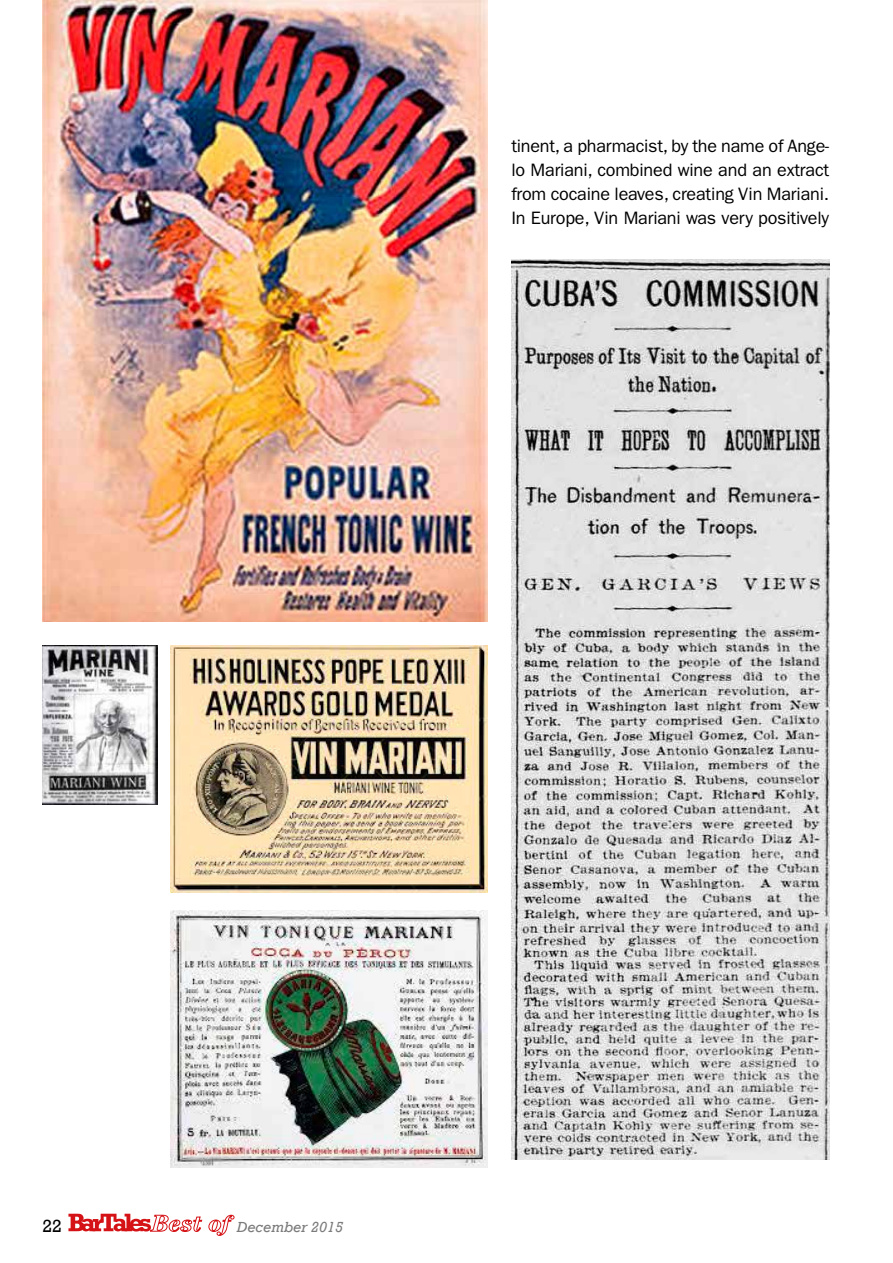
<style>
.page{position:relative;width:893px;height:1263px;background:#fff}
.page>*{position:absolute;margin:0;border:0;box-sizing:border-box;transform-origin:0 0}
.t1{font:18px/24px "ITC Franklin Gothic Std";letter-spacing:-.01em;color:#000;text-align:justify}
.t2{font:18px "Rockwell";color:#000}
.t3{font:italic 15px "Rockwell";color:#7c7b7b}
</style>
<div class="page">
<svg style="left:68px;top:1214px;width:167px;height:22px"></svg>
<img style="left:43px;top:646px;width:115px;height:159px">
<img style="left:43px;top:0;width:445px;height:622px">
<img style="left:170px;top:910px;width:318px;height:257px">
<img style="left:170px;top:646px;width:318px;height:246px">
<img style="left:511px;top:260px;width:318px;height:900px">
<p class="t1" style="left:511px;top:134px;width:319px">tinent, a pharmacist, by the name of Ange&shy;lo Mariani, combined wine and an extract from cocaine leaves, creating Vin Mariani.<br>In Europe, Vin Mariani was very positively</p>
<p class="t2" style="left:43px;top:1215px;width:21px">22</p>
<p class="t3" style="left:237px;top:1218px;width:108px">December 2015</p>
</div>
